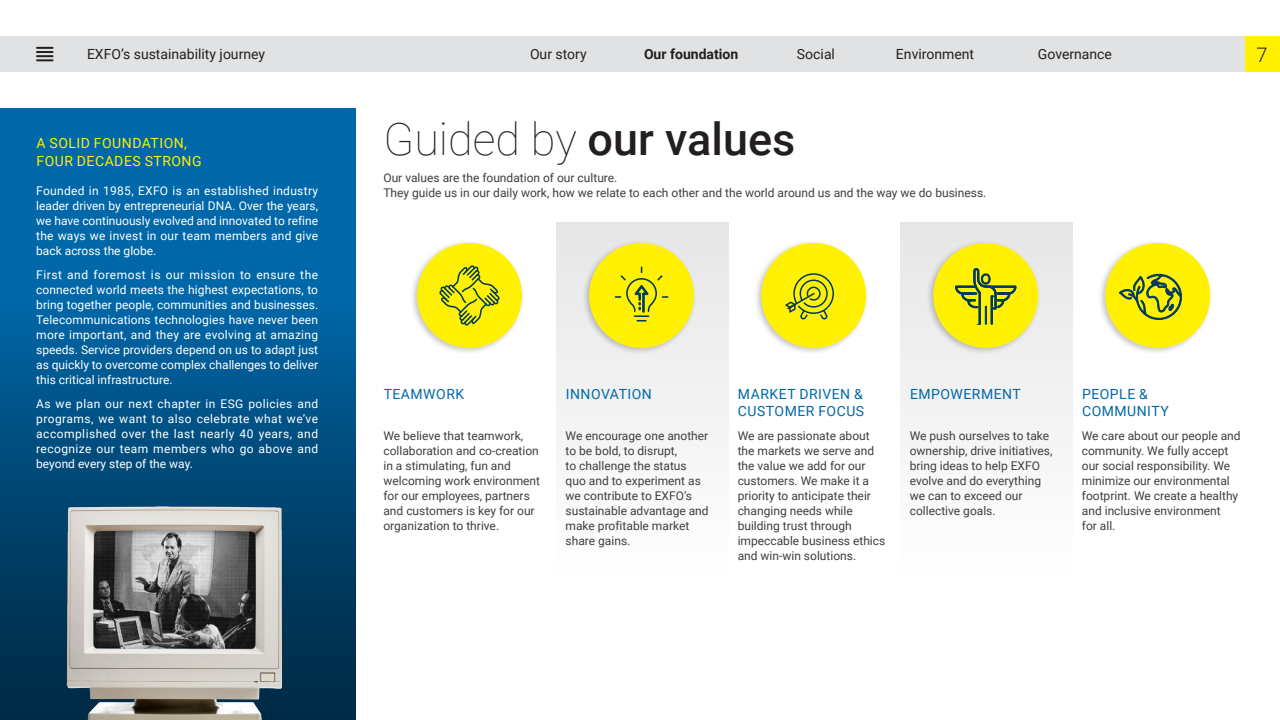
<style>
.page{position:relative;width:1280px;height:720px;background:#fff}
.page>*{position:absolute;margin:0;border:0;box-sizing:border-box;transform-origin:0 0}
.t1{font:500 45px "Roboto";color:#231f20}
.t2{font:300 20px "Roboto";color:#231f20}
.t3{font:14px/17px "Roboto";letter-spacing:.035em;color:#0068a9}
.t4{font:14px "Roboto";color:#231f20}
.t5{font:14px/18px "Roboto";letter-spacing:.035em;color:#fff101}
.t6{font:700 14px "Roboto";color:#231f20}
.t7{font:12px/15px "Roboto";color:#3e3e3f}
.t8{font:12px/15px "Roboto";color:#fff;text-align:justify}
.s1{font-weight:100}
</style>
<div class="page">
<div style="left:0;top:108px;width:356px;height:612px;background:#0068a9"></div>
<div style="left:0;top:301px;width:356px;height:419px;background:linear-gradient(to bottom,#0064a3,#00263f)"></div>
<img style="left:59px;top:505px;width:232px;height:215px">
<div style="left:900px;top:222px;width:172px;height:362px;background:linear-gradient(to bottom,#e6e6e7,#fff)"></div>
<div style="left:556px;top:222px;width:172px;height:362px;background:linear-gradient(to bottom,#e6e6e7,#fff)"></div>
<div style="left:410px;top:240px;width:115px;height:115px;background:#231f20;opacity:.25"></div>
<div style="left:417px;top:243px;width:105px;height:105px;background:#fff101;border-radius:50%"></div>
<svg style="left:439px;top:265px;width:61px;height:61px"></svg>
<div style="left:582px;top:240px;width:115px;height:115px;background:#231f20;opacity:.25"></div>
<div style="left:589px;top:243px;width:105px;height:105px;background:#fff101;border-radius:50%"></div>
<svg style="left:615px;top:267px;width:53px;height:55px"></svg>
<div style="left:754px;top:240px;width:115px;height:115px;background:#231f20;opacity:.25"></div>
<div style="left:761px;top:243px;width:105px;height:105px;background:#fff101;border-radius:50%"></div>
<svg style="left:785px;top:273px;width:49px;height:46px"></svg>
<div style="left:926px;top:240px;width:115px;height:115px;background:#231f20;opacity:.25"></div>
<div style="left:933px;top:243px;width:105px;height:105px;background:#fff101;border-radius:50%"></div>
<svg style="left:955px;top:268px;width:61px;height:57px"></svg>
<div style="left:1098px;top:240px;width:115px;height:115px;background:#231f20;opacity:.25"></div>
<div style="left:1105px;top:243px;width:105px;height:105px;background:#fff101;border-radius:50%"></div>
<svg style="left:1119px;top:274px;width:63px;height:46px"></svg>
<div style="left:1244px;top:36px;width:36px;height:36px;background:#fff101"></div>
<div style="left:0;top:36px;width:1244px;height:36px;background:#e1e2e4"></div>
<svg style="left:37px;top:47px;width:16px;height:14px"></svg>
<p class="t4" style="left:87px;top:45px;width:180px">EXFO’s sustainability journey</p>
<p class="t4" style="left:530px;top:45px;width:58px">Our story</p>
<p class="t6" style="left:644px;top:45px;width:96px">Our foundation</p>
<p class="t4" style="left:797px;top:45px;width:40px">Social</p>
<p class="t4" style="left:896px;top:45px;width:80px">Environment</p>
<p class="t4" style="left:1038px;top:45px;width:76px">Governance</p>
<h2 class="t2" style="left:1256px;top:40px;width:13px">7</h2>
<p class="t5" style="left:36px;top:134px;width:167px">A SOLID FOUNDATION,<br>FOUR DECADES STRONG</p>
<p class="t8" style="left:36px;top:183px;width:283px">Founded in 1985, EXFO is an established industry leader driven by entrepreneurial DNA. Over the years, we have continuously evolved and innovated to refine the ways we invest in our team members and give back across the globe.</p>
<p class="t8" style="left:36px;top:267px;width:283px">First and foremost is our mission to ensure the connected world meets the highest expectations, to bring together people, communities and businesses.<br>Telecommunications technologies have never been more important, and they are evolving at amazing speeds. Service providers depend on us to adapt just as quickly to overcome complex challenges to deliver this critical infrastructure.</p>
<p class="t8" style="left:36px;top:396px;width:283px">As we plan our next chapter in ESG policies and programs, we want to also celebrate what we’ve accomplished over the last nearly 40 years, and recognize our team members who go above and beyond every step of the way.</p>
<h1 class="t1" style="left:383px;top:108px;width:413px"><span class="s1">Guided by</span> our values</h1>
<p class="t7" style="left:383px;top:170px;width:604px">Our values are the foundation of our culture.<br>They guide us in our daily work, how we relate to each other and the world around us and the way we do business.</p>
<p class="t3" style="left:384px;top:385px;width:82px">TEAMWORK</p>
<p class="t7" style="left:383px;top:428px;width:158px">We believe that teamwork, collaboration and co-creation in a stimulating, fun and welcoming work environment for our employees, partners and customers is key for our organization to thrive.</p>
<p class="t3" style="left:566px;top:385px;width:88px">INNOVATION</p>
<p class="t7" style="left:566px;top:428px;width:145px">We encourage one another to be bold, to disrupt,<br>to challenge the status quo and to experiment as we contribute to EXFO’s sustainable advantage and make profitable market share gains.</p>
<p class="t3" style="left:738px;top:385px;width:128px">MARKET DRIVEN &amp;<br>CUSTOMER FOCUS</p>
<p class="t7" style="left:738px;top:428px;width:149px">We are passionate about the markets we serve and the value we add for our customers. We make it a priority to anticipate their changing needs while building trust through impeccable business ethics and win-win solutions.</p>
<p class="t3" style="left:910px;top:385px;width:112px">EMPOWERMENT</p>
<p class="t7" style="left:910px;top:428px;width:144px">We push ourselves to take ownership, drive initiatives, bring ideas to help EXFO evolve and do everything we can to exceed our collective goals.</p>
<p class="t3" style="left:1082px;top:385px;width:88px">PEOPLE &amp;<br>COMMUNITY</p>
<p class="t7" style="left:1082px;top:428px;width:160px">We care about our people and community. We fully accept our social responsibility. We minimize our environmental footprint. We create a healthy and inclusive environment<br>for all.</p>
</div>
